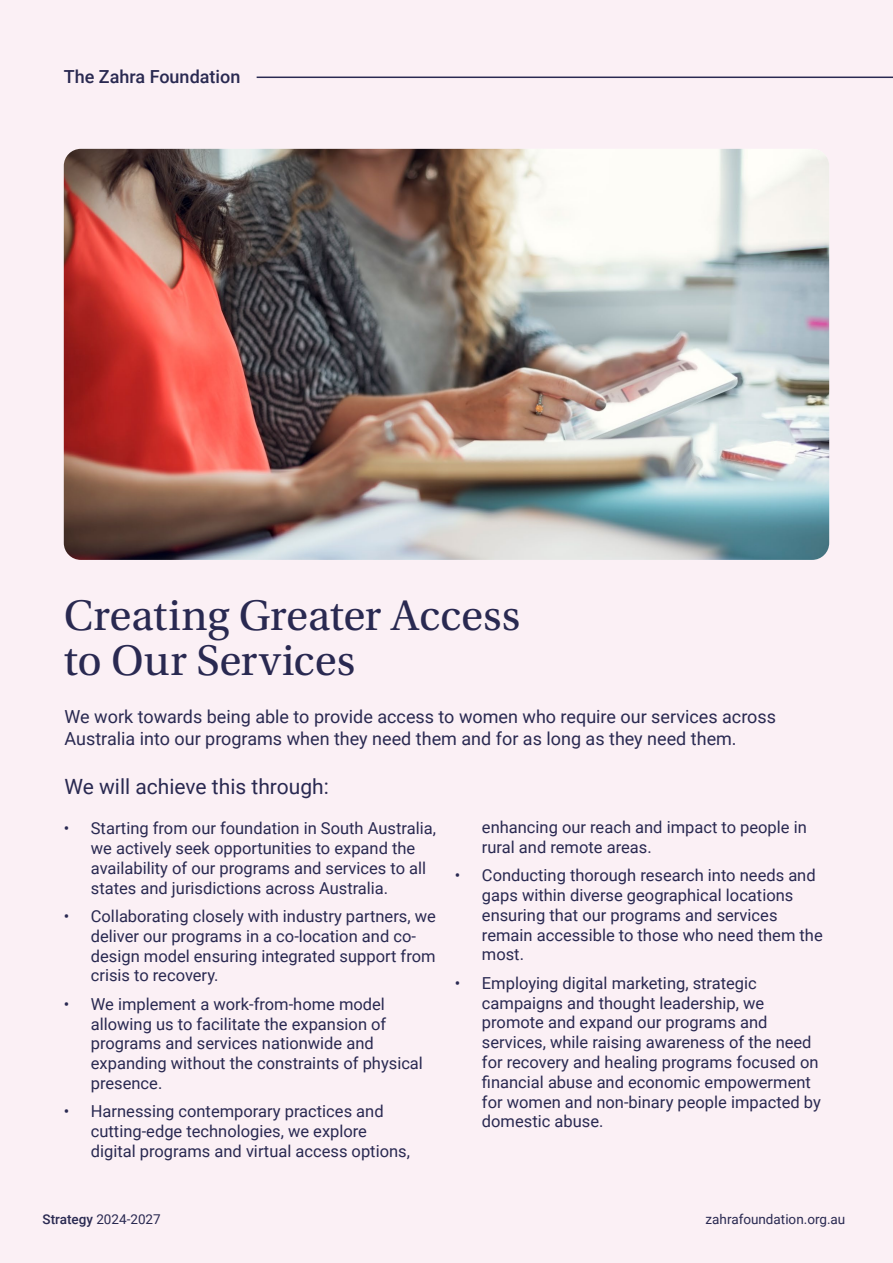
<style>
.page{position:relative;width:893px;height:1263px;background:#fbf0f5}
.page>*{position:absolute;margin:0;border:0;box-sizing:border-box;transform-origin:0 0}
.t1{font:45px/45px "Utopia Std";letter-spacing:-.005em;color:#292951}
.t2{font:21px "Roboto";color:#292951}
.t3{font:18px/21.6px "Roboto";color:#292951}
.t4{font:500 18px "Roboto";color:#292951}
.t5{font:16.5px/19.8px "Roboto";color:#292951}
.t6{font:13.5px "Roboto";color:#292951}
.s1{font-weight:500}
</style>
<div class="page">
<img style="left:64px;top:149px;width:765px;height:411px">
<hr style="left:257px;top:77px;width:636px;height:1px;background:#292951">
<p class="t4" style="left:64px;top:64px;width:178px">The Zahra Foundation</p>
<h1 class="t1" style="left:64px;top:593px;width:458px">Creating Greater Access to Our Services</h1>
<p class="t3" style="left:65px;top:705px;width:713px">We work towards being able to provide access to women who require our services across<br>Australia into our programs when they need them and for as long as they need them.</p>
<p class="t2" style="left:65px;top:772px;width:266px">We will achieve this through:</p>
<p class="t5" style="left:91px;top:818px;width:347px;text-indent:-27px">• Starting from our foundation in South Australia, we actively seek opportunities to expand the availability of our programs and services to all states and jurisdictions across Australia.</p>
<p class="t5" style="left:91px;top:906px;width:347px;text-indent:-27px">• Collaborating closely with industry partners, we deliver our programs in a co-location and co&shy;design model ensuring integrated support from crisis to recovery.</p>
<p class="t5" style="left:91px;top:993px;width:334px;text-indent:-27px">• We implement a work-from-home model allowing us to facilitate the expansion of programs and services nationwide and expanding without the constraints of physical presence.</p>
<p class="t5" style="left:91px;top:1101px;width:321px;text-indent:-27px">• Harnessing contemporary practices and cutting-edge technologies, we explore digital programs and virtual access options,</p>
<p class="t5" style="left:482px;top:817px;width:326px">enhancing our reach and impact to people in rural and remote areas.</p>
<p class="t5" style="left:482px;top:865px;width:342px;text-indent:-27px">• Conducting thorough research into needs and gaps within diverse geographical locations ensuring that our programs and services remain accessible to those who need them the most.</p>
<p class="t5" style="left:482px;top:972px;width:340px;text-indent:-27px">• Employing digital marketing, strategic campaigns and thought leadership, we promote and expand our programs and services, while raising awareness of the need for recovery and healing programs focused on financial abuse and economic empowerment for women and non-binary people impacted by domestic abuse.</p>
<p class="t6" style="left:43px;top:1210px;width:120px"><span class="s1">Strategy</span> 2024-2027</p>
<p class="t6" style="left:706px;top:1210px;width:141px">zahrafoundation.org.au</p>
</div>
